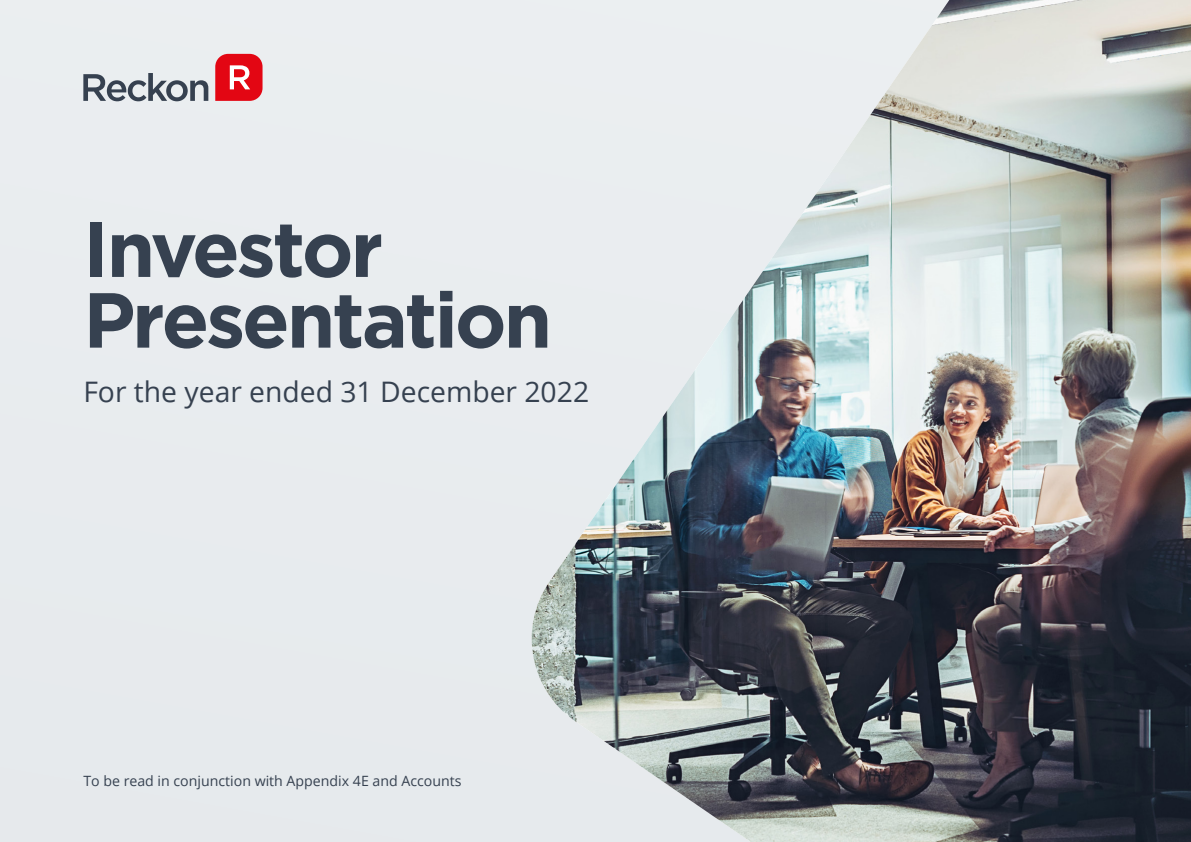
<style>
.page{position:relative;width:1191px;height:842px;background:#e8ecef}
.page>*{position:absolute;margin:0;border:0;box-sizing:border-box;transform-origin:0 0}
.t1{font:700 77.8px/70.7px "Gotham HTF";letter-spacing:-.04em;color:#364150}
.t2{font:28.3px "Open Sans";color:#364150}
.t3{font:14.1px "Open Sans";color:#364150}
</style>
<div class="page">
<img style="left:531px;top:0;width:660px;height:842px">
<svg style="left:215px;top:54px;width:47px;height:47px;background:#e6303b"></svg>
<svg style="left:83px;top:73px;width:125px;height:28px"></svg>
<h1 class="t1" style="left:83px;top:212px;width:470px">Investor<br>Presentation</h1>
<h2 class="t2" style="left:83px;top:373px;width:507px">For the year ended 31 December 2022</h2>
<p class="t3" style="left:83px;top:771px;width:380px">To be read in conjunction with Appendix 4E and Accounts</p>
</div>
